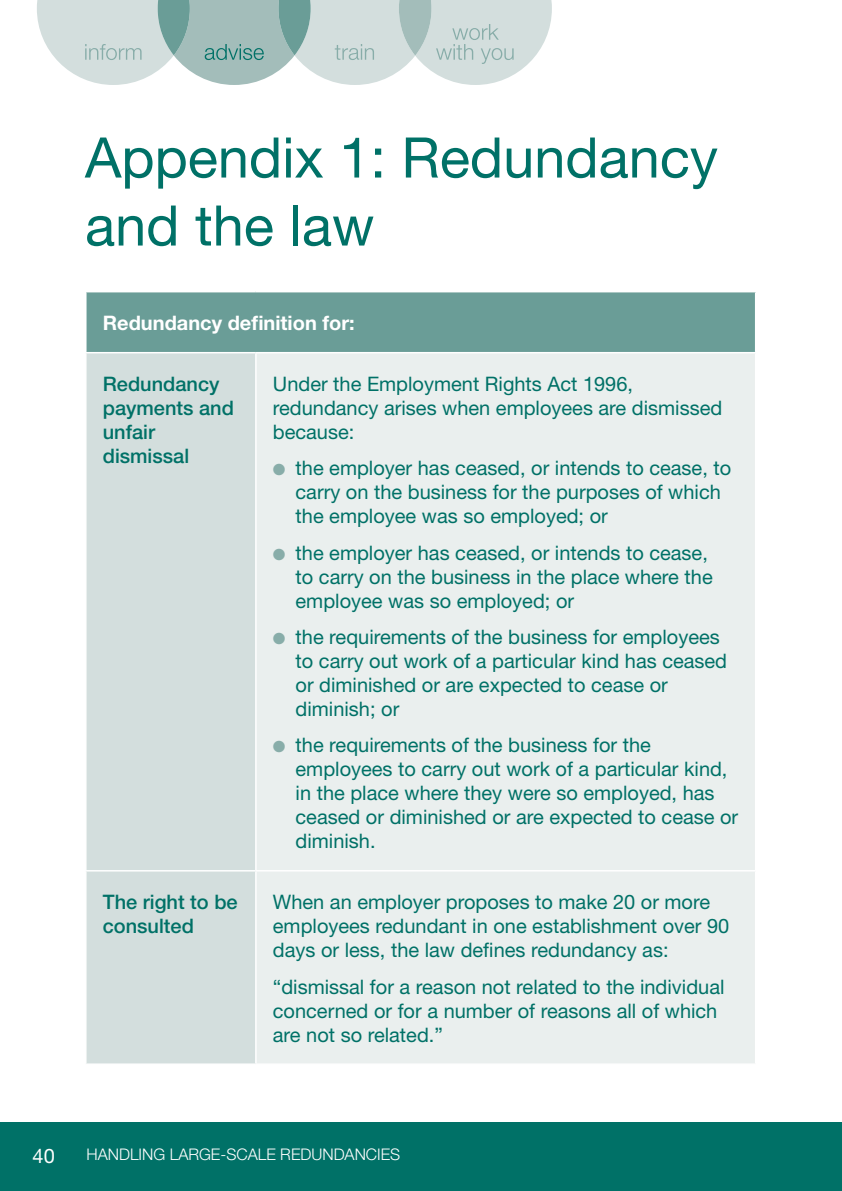
<style>
.page{position:relative;width:842px;height:1191px;background:#fff}
.page>*{position:absolute;margin:0;border:0;box-sizing:border-box;transform-origin:0 0}
.t1{font:56px/68px "Helvetica Neue";color:#007167}
.t2{font:20px "Helvetica Neue";color:#007167}
.t3{font:500 20px "Helvetica Neue";color:#007167}
.t4{font:700 20px "Helvetica Neue";color:#fff}
.t5{font:20px "Helvetica Neue";color:#fff}
.t6{font:300 16px "Helvetica Neue";color:#fff}
.s1{color:#88ada9}
</style>
<div class="page">
<svg style="left:37px;top:0;width:515px;height:85px;background:#c6d6d4"></svg>
<div style="left:0;top:1123px;width:842px;height:68px;background:#007167"></div>
<div style="left:86px;top:292px;width:670px;height:61px;background:#6a9d97"></div>
<div style="left:87px;top:353px;width:168px;height:710px;background:#d3dedd"></div>
<div style="left:257px;top:353px;width:498px;height:710px;background:#eaefee"></div>
<hr style="left:85px;top:870px;width:171px;height:1px;background:#fff">
<hr style="left:256px;top:870px;width:500px;height:1px;background:#fff">
<hr style="left:85px;top:292px;width:2px;height:60px;background:#fff">
<hr style="left:755px;top:292px;width:1px;height:60px;background:#fff">
<hr style="left:85px;top:352px;width:171px;height:1px;background:#fff">
<hr style="left:256px;top:352px;width:500px;height:1px;background:#fff">
<h1 class="t1" style="left:85px;top:123px;width:634px">Appendix 1: Redundancy and the law</h1>
<p class="t4" style="left:103px;top:310px;width:253px">Redundancy definition for:</p>
<p class="t3" style="left:103px;top:372px;width:118px">Redundancy</p>
<p class="t2" style="left:273px;top:372px;width:362px">Under the Employment Rights Act 1996,</p>
<p class="t3" style="left:103px;top:396px;width:133px">payments and</p>
<p class="t2" style="left:273px;top:396px;width:451px">redundancy arises when employees are dismissed</p>
<p class="t3" style="left:103px;top:420px;width:54px">unfair</p>
<p class="t2" style="left:273px;top:420px;width:83px">because:</p>
<p class="t3" style="left:103px;top:444px;width:88px">dismissal</p>
<p class="t2" style="left:273px;top:456px;width:460px"><span class="s1">●●</span> the employer has ceased, or intends to cease, to</p>
<p class="t2" style="left:296px;top:480px;width:427px">carry on the business for the purposes of which</p>
<p class="t2" style="left:296px;top:504px;width:314px">the employee was so employed; or</p>
<p class="t2" style="left:273px;top:540px;width:436px"><span class="s1">●●</span> the employer has ceased, or intends to cease,</p>
<p class="t2" style="left:296px;top:564px;width:419px">to carry on the business in the place where the</p>
<p class="t2" style="left:296px;top:588px;width:280px">employee was so employed; or</p>
<p class="t2" style="left:273px;top:625px;width:448px"><span class="s1">●●</span> the requirements of the business for employees</p>
<p class="t2" style="left:296px;top:649px;width:433px">to carry out work of a particular kind has ceased</p>
<p class="t2" style="left:296px;top:673px;width:374px">or diminished or are expected to cease or</p>
<p class="t2" style="left:296px;top:697px;width:105px">diminish; or</p>
<p class="t2" style="left:273px;top:733px;width:379px"><span class="s1">●●</span> the requirements of the business for the</p>
<p class="t2" style="left:296px;top:757px;width:433px">employees to carry out work of a particular kind,</p>
<p class="t2" style="left:296px;top:781px;width:420px">in the place where they were so employed, has</p>
<p class="t2" style="left:296px;top:805px;width:444px">ceased or diminished or are expected to cease or</p>
<p class="t2" style="left:296px;top:829px;width:82px">diminish.</p>
<p class="t3" style="left:103px;top:890px;width:136px">The right to be</p>
<p class="t2" style="left:273px;top:890px;width:439px">When an employer proposes to make 20 or more</p>
<p class="t3" style="left:103px;top:914px;width:93px">consulted</p>
<p class="t2" style="left:273px;top:914px;width:458px">employees redundant in one establishment over 90</p>
<p class="t2" style="left:273px;top:938px;width:397px">days or less, the law defines redundancy as:</p>
<p class="t2" style="left:273px;top:974px;width:453px">“dismissal for a reason not related to the individual</p>
<p class="t2" style="left:273px;top:998px;width:446px">concerned or for a number of reasons all of which</p>
<p class="t2" style="left:273px;top:1022px;width:172px">are not so related.”</p>
<p class="t5" style="left:33px;top:1143px;width:24px">40</p>
<p class="t6" style="left:86px;top:1144px;width:315px">HANDLING LARGE-SCALE REDUNDANCIES</p>
</div>
